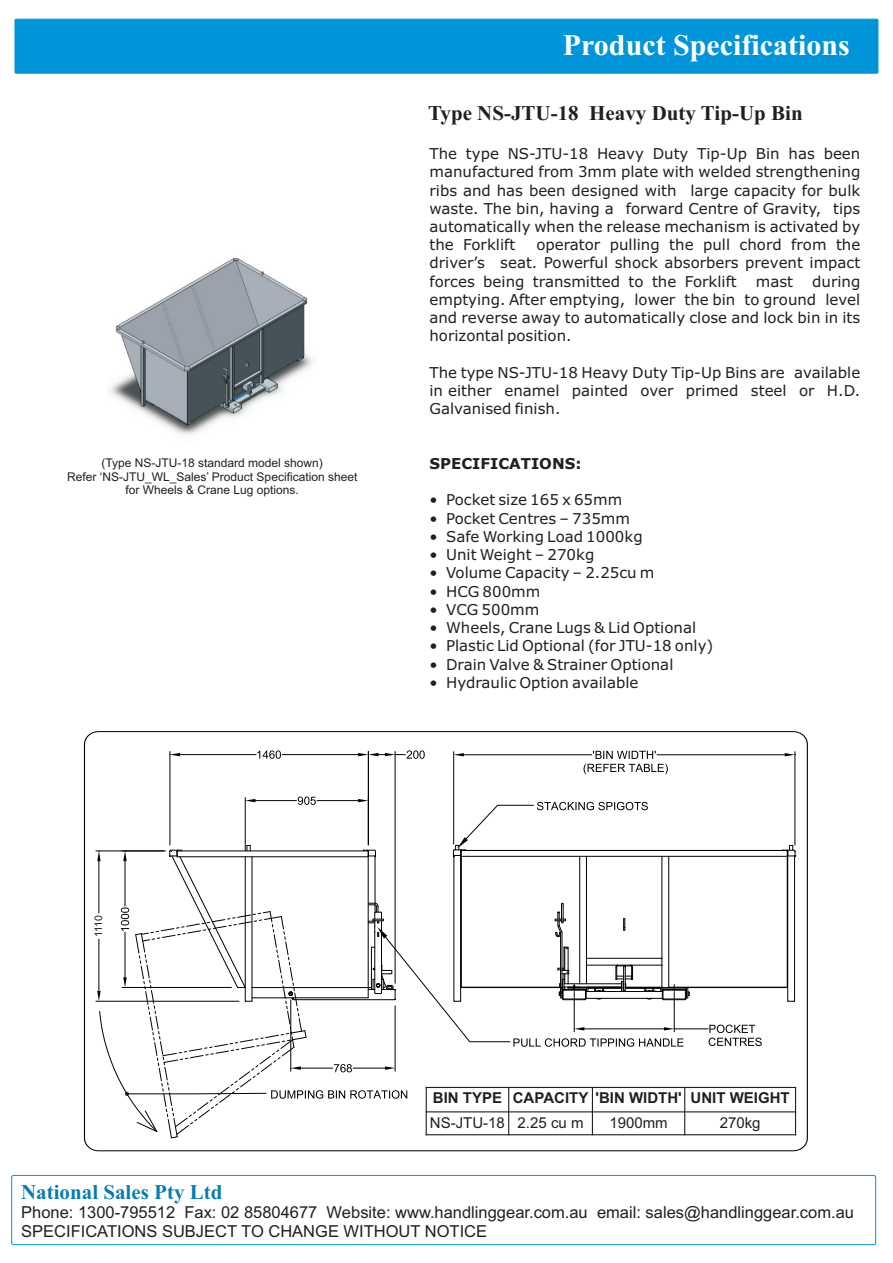
<style>
.page{position:relative;width:893px;height:1263px;background:#fff}
.page>*{position:absolute;margin:0;border:0;box-sizing:border-box;transform-origin:0 0}
.t1{font:700 30px "Times New Roman";color:#fff}
.t2{font:700 21px "Times New Roman";color:#231f20}
.t3{font:700 21px "Times New Roman";color:#057db2}
.t4{font:16.5px/18.5px "Arial";color:#231f20}
.t5{font:15px/18.3px "Verdana";color:#231f20;text-align:justify}
.t6{font:700 15px "Arial";color:#231f20}
.t7{font:15px "Arial";color:#231f20}
.t8{font:700 15px "Verdana";color:#231f20}
.t9{font:12px/13.4px "Arial";color:#231f20;text-align:center}
.t10{font:10.5px "Arial";color:#231f20}
</style>
<div class="page">
<img style="left:110px;top:258px;width:203px;height:177px">
<hr style="left:461px;top:856px;width:326px;height:1px;background:#010202">
<hr style="left:688px;top:987px;width:99px;height:1px;background:#010202">
<hr style="left:794px;top:856px;width:1px;height:145px;background:#010202">
<hr style="left:787px;top:856px;width:1px;height:107px;background:#010202">
<svg style="left:787px;top:963px;width:8px;height:39px"></svg>
<hr style="left:465px;top:850px;width:318px;height:1px;background:#010202">
<hr style="left:96px;top:1001px;width:143px;height:1px;background:#010202">
<hr style="left:96px;top:851px;width:68px;height:1px;background:#010202">
<hr style="left:674px;top:1028px;width:34px;height:1px;background:#010202">
<svg style="left:708px;top:1024px;width:54px;height:22px"></svg>
<hr style="left:170px;top:751px;width:1px;height:94px;background:#010202">
<hr style="left:282px;top:754px;width:76px;height:1px;background:#010202">
<hr style="left:180px;top:754px;width:76px;height:1px;background:#010202">
<svg style="left:257px;top:750px;width:24px;height:9px"></svg>
<svg style="left:170px;top:753px;width:10px;height:3px"></svg>
<hr style="left:453px;top:752px;width:1px;height:92px;background:#010202">
<hr style="left:795px;top:752px;width:1px;height:93px;background:#010202">
<hr style="left:464px;top:754px;width:128px;height:1px;background:#010202">
<hr style="left:657px;top:754px;width:128px;height:1px;background:#010202">
<svg style="left:454px;top:753px;width:10px;height:3px"></svg>
<svg style="left:584px;top:751px;width:84px;height:23px"></svg>
<svg style="left:783px;top:845px;width:13px;height:12px"></svg>
<svg style="left:785px;top:753px;width:11px;height:3px"></svg>
<hr style="left:368px;top:751px;width:1px;height:94px;background:#010202">
<hr style="left:395px;top:751px;width:1px;height:232px;background:#010202">
<svg style="left:358px;top:750px;width:67px;height:9px"></svg>
<svg style="left:97px;top:796px;width:593px;height:342px"></svg>
<div style="left:15px;top:19px;width:863px;height:54px;background:#0095d9;border:1px solid #0095d9"></div>
<div style="left:11px;top:1175px;width:865px;height:70px;border:1px solid #0095d9;border-radius:2px"></div>
<hr style="left:426px;top:1087px;width:1px;height:48px;background:#231f20">
<hr style="left:508px;top:1087px;width:1px;height:48px;background:#231f20">
<hr style="left:592px;top:1087px;width:1px;height:48px;background:#231f20">
<hr style="left:684px;top:1087px;width:1px;height:48px;background:#231f20">
<hr style="left:795px;top:1087px;width:1px;height:48px;background:#231f20">
<hr style="left:426px;top:1134px;width:370px;height:1px;background:#231f20">
<hr style="left:426px;top:1111px;width:370px;height:1px;background:#231f20">
<hr style="left:426px;top:1087px;width:370px;height:1px;background:#231f20">
<h1 class="t1" style="left:563px;top:35px;width:288px">Product Specifications</h1>
<p class="t9" style="left:67px;top:457px;width:292px">(Type NS-JTU-18 standard model shown)<br>Refer ‘NS-JTU_WL_Sales’ Product Specification sheet for Wheels &amp; Crane Lug options.</p>
<h2 class="t2" style="left:428px;top:105px;width:376px">Type NS-JTU-18 Heavy Duty Tip-Up Bin</h2>
<p class="t5" style="left:429px;top:146px;width:432px">The type NS-JTU-18 Heavy Duty Tip-Up Bin has been manufactured from 3mm plate with welded strengthening ribs and has been designed with large capacity for bulk waste. The bin, having a forward Centre of Gravity, tips automatically when the release mechanism is activated by the Forklift</p>
<p class="t5" style="left:429px;top:237px;width:432px;text-indent:107px">operator pulling the pull chord from the driver’s seat. Powerful shock absorbers prevent impact forces being transmitted to the Forklift</p>
<p class="t5" style="left:429px;top:273px;width:432px;text-indent:383px">during emptying. After emptying, lower the bin to ground level and reverse away to automatically close and lock bin in its horizontal position.</p>
<p class="t5" style="left:429px;top:364px;width:432px">The type NS-JTU-18 Heavy Duty Tip-Up Bins are available in either enamel painted over primed steel or H.D.<br>Galvanised finish.</p>
<p class="t5" style="left:756px;top:273px;width:39px">mast</p>
<p class="t8" style="left:429px;top:457px;width:153px">SPECIFICATIONS:</p>
<p class="t5" style="left:429px;top:492px;width:194px">• Pocket size 165 x 65mm</p>
<p class="t5" style="left:429px;top:510px;width:202px">• Pocket Centres – 735mm</p>
<p class="t5" style="left:429px;top:529px;width:215px">• Safe Working Load 1000kg</p>
<p class="t5" style="left:429px;top:547px;width:166px">• Unit Weight – 270kg</p>
<p class="t5" style="left:429px;top:565px;width:227px">• Volume Capacity – 2.25cu m</p>
<p class="t5" style="left:429px;top:583px;width:112px">• HCG 800mm</p>
<p class="t5" style="left:429px;top:601px;width:111px">• VCG 500mm</p>
<p class="t5" style="left:429px;top:620px;width:268px">• Wheels, Crane Lugs &amp; Lid Optional</p>
<p class="t5" style="left:429px;top:638px;width:285px">• Plastic Lid Optional (for JTU-18 only)</p>
<p class="t5" style="left:429px;top:656px;width:245px">• Drain Valve &amp; Strainer Optional</p>
<p class="t5" style="left:429px;top:674px;width:210px">• Hydraulic Option available</p>
<p class="t10" style="left:95px;top:937px;width:23px;rotate:-90deg">1110</p>
<p class="t6" style="left:433px;top:1092px;width:358px">BIN TYPE CAPACITY 'BIN WIDTH' UNIT WEIGHT</p>
<p class="t7" style="left:430px;top:1117px;width:155px">NS-JTU-18 2.25 cu m</p>
<p class="t7" style="left:609px;top:1117px;width:60px">1900mm</p>
<p class="t7" style="left:720px;top:1117px;width:42px">270kg</p>
<h2 class="t3" style="left:21px;top:1184px;width:203px">National Sales Pty Ltd</h2>
<p class="t4" style="left:21px;top:1205px;width:834px">Phone: 1300-795512 Fax: 02 85804677 Website: www.handlinggear.com.au email: sales@handlinggear.com.au<br>SPECIFICATIONS SUBJECT TO CHANGE WITHOUT NOTICE</p>
</div>
